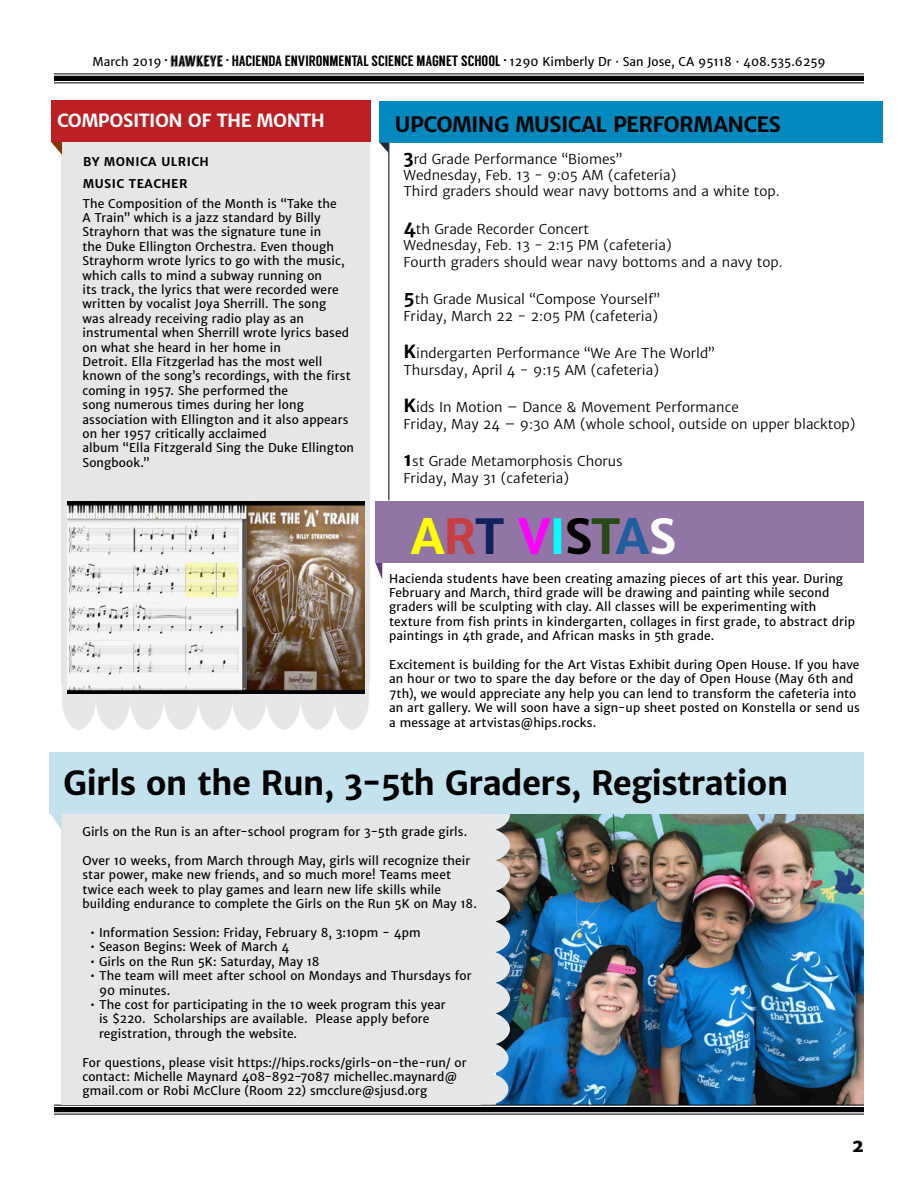
<style>
.page{position:relative;width:918px;height:1188px;background:#fff}
.page>*{position:absolute;margin:0;border:0;box-sizing:border-box;transform-origin:0 0}
.Headline2{font:700 48px "Merriweather Sans";letter-spacing:-.03em;color:#ff0}
.Headline2-2{font:700 33px "Merriweather Sans";letter-spacing:-.03em;color:#000}
.Headline2-3{font:700 21px "Merriweather Sans";letter-spacing:-.025em;color:#000}
.Headline1{font:700 18px "Merriweather Sans";letter-spacing:-.025em;color:#fff}
.t1{font:800 18px "Merriweather Sans";color:#000}
.Text1FirstParagraph{font:13.5px "Merriweather Sans";color:#000}
.Text2FirstParagraph{font:12px/14.4px "Merriweather Sans";letter-spacing:.01em;color:#000}
.Byline2{font:700 12px "Merriweather Sans";letter-spacing:.04em;color:#000}
.s1{font-family:"Langdon";font-size:15px}
.s2{font-weight:700;font-size:18px}
.s3{color:#c83d40}
.s4{color:#11215d}
.s5{color:#f0f}
.s6{color:#0ff}
.s7{color:#000}
.s8{color:#284a15}
.s9{color:#215e9e}
.s10{color:#fff}
</style>
<div class="page">
<svg style="left:62px;top:683px;width:307px;height:47px"></svg>
<div style="left:62px;top:106px;width:308px;height:577px;background:#e6e6e6"></div>
<img style="left:496px;top:814px;width:368px;height:291px">
<hr style="left:388px;top:109px;width:1px;height:391px;background:#000">
<div style="left:54px;top:76px;width:810px;height:5px;background:#000"></div>
<hr style="left:54px;top:74px;width:810px;height:1px;background:#000">
<hr style="left:54px;top:82px;width:810px;height:1px;background:#000">
<div style="left:54px;top:1107px;width:810px;height:5px;background:#000"></div>
<hr style="left:54px;top:1114px;width:810px;height:1px;background:#000">
<hr style="left:54px;top:1105px;width:810px;height:1px;background:#000">
<svg style="left:482px;top:813px;width:28px;height:291px;background:#cad1d6"></svg>
<div style="left:62px;top:757px;width:420px;height:348px;background:#e6e6e6"></div>
<svg style="left:51px;top:142px;width:11px;height:13px"></svg>
<div style="left:51px;top:100px;width:319px;height:42px;background:#bc2024"></div>
<div style="left:380px;top:101px;width:504px;height:42px;background:#0389be"></div>
<svg style="left:380px;top:143px;width:9px;height:10px"></svg>
<svg style="left:50px;top:813px;width:12px;height:17px"></svg>
<div style="left:50px;top:752px;width:814px;height:61px;background:#c3e2ed"></div>
<svg style="left:375px;top:563px;width:7px;height:16px"></svg>
<div style="left:375px;top:502px;width:489px;height:61px;background:#9075a5"></div>
<img style="left:68px;top:502px;width:296px;height:192px">
<p class="Text2FirstParagraph" style="left:93px;top:54px;width:735px">March 2019 <sup>.</sup> <span class="s1">HAWKEYE </span><sup>.</sup> <span class="s1">HACIENDA ENVIRONMENTAL SCIENCE MAGNET SCHOOL </span><sup>.</sup> 1290 Kimberly Dr · San Jose, CA 95118 · 408.535.6259</p>
<p class="Headline1" style="left:57px;top:110px;width:270px">COMPOSITION OF THE MONTH</p>
<p class="Headline2-3" style="left:395px;top:111px;width:388px">UPCOMING MUSICAL PERFORMANCES</p>
<p class="Text1FirstParagraph" style="left:404px;top:151px;width:220px"><span class="s2">3</span>rd Grade Performance “Biomes”</p>
<p class="Text1FirstParagraph" style="left:404px;top:167px;width:274px">Wednesday, Feb. 13 - 9:05 AM (cafeteria)</p>
<p class="Text1FirstParagraph" style="left:404px;top:183px;width:378px">Third graders should wear navy bottoms and a white top.</p>
<p class="Text1FirstParagraph" style="left:404px;top:221px;width:187px"><span class="s2">4</span>th Grade Recorder Concert</p>
<p class="Text1FirstParagraph" style="left:404px;top:237px;width:270px">Wednesday, Feb. 13 - 2:15 PM (cafeteria)</p>
<p class="Text1FirstParagraph" style="left:404px;top:253px;width:381px">Fourth graders should wear navy bottoms and a navy top.</p>
<p class="Text1FirstParagraph" style="left:404px;top:291px;width:258px"><span class="s2">5</span>th Grade Musical “Compose Yourself”</p>
<p class="Text1FirstParagraph" style="left:404px;top:307px;width:256px">Friday, March 22 - 2:05 PM (cafeteria)</p>
<p class="Text1FirstParagraph" style="left:404px;top:345px;width:313px"><span class="s2">K</span>indergarten Performance “We Are The World”</p>
<p class="Text1FirstParagraph" style="left:404px;top:361px;width:257px">Thursday, April 4 - 9:15 AM (cafeteria)</p>
<p class="Text1FirstParagraph" style="left:404px;top:399px;width:337px"><span class="s2">K</span>ids In Motion – Dance &amp; Movement Performance</p>
<p class="Text1FirstParagraph" style="left:404px;top:415px;width:453px">Friday, May 24 – 9:30 AM (whole school, outside on upper blacktop)</p>
<p class="Text1FirstParagraph" style="left:404px;top:453px;width:221px"><span class="s2">1</span>st Grade Metamorphosis Chorus</p>
<p class="Text1FirstParagraph" style="left:404px;top:469px;width:167px">Friday, May 31 (cafeteria)</p>
<p class="Byline2" style="left:83px;top:155px;width:127px">BY MONICA ULRICH</p>
<p class="Byline2" style="left:83px;top:176px;width:106px">MUSIC TEACHER</p>
<p class="Text2FirstParagraph" style="left:82px;top:196px;width:264px">The Composition of the Month is “Take the A Train” which is a jazz standard by Billy Strayhorn that was the signature tune in<br>the Duke Ellington Orchestra. Even though Strayhorm wrote lyrics to go with the music, which calls to mind a subway running on<br>its track, the lyrics that were recorded were written by vocalist Joya Sherrill. The song</p>
<p class="Text2FirstParagraph" style="left:82px;top:311px;width:268px">was already receiving radio play as an instrumental when Sherrill wrote lyrics based on what she heard in her home in</p>
<p class="Text2FirstParagraph" style="left:82px;top:355px;width:270px">Detroit. Ella Fitzgerlad has the most well known of the song’s recordings, with the first coming in 1957. She performed the</p>
<p class="Text2FirstParagraph" style="left:82px;top:398px;width:267px">song numerous times during her long association with Ellington and it also appears on her 1957 critically acclaimed</p>
<p class="Text2FirstParagraph" style="left:82px;top:441px;width:273px">album “Ella Fitzgerald Sing the Duke Ellington<br>Songbook.”</p>
<p class="Headline2" style="left:411px;top:507px;width:267px">A<span class="s3">R</span><span class="s4">T</span> <span class="s5">V</span><span class="s6">I</span><span class="s7">S</span><span class="s8">T</span><span class="s9">A</span><span class="s10">S</span></p>
<p class="Text2FirstParagraph" style="left:389px;top:571px;width:467px">Hacienda students have been creating amazing pieces of art this year. During February and March, third grade will be drawing and painting while second graders will be sculpting with clay. All classes will be experimenting with texture from fish prints in kindergarten, collages in first grade, to abstract drip paintings in 4th grade, and African masks in 5th grade.</p>
<p class="Text2FirstParagraph" style="left:389px;top:658px;width:472px">Excitement is building for the Art Vistas Exhibit during Open House. If you have an hour or two to spare the day before or the day of Open House (May 6th and 7th), we would appreciate any help you can lend to transform the cafeteria into an art gallery. We will soon have a sign-up sheet posted on Konstella or send us a message at artvistas@hips.rocks.</p>
<p class="Headline2-2" style="left:63px;top:763px;width:727px">Girls on the Run, 3-5th Graders, Registration</p>
<p class="Text2FirstParagraph" style="left:82px;top:825px;width:386px">Girls on the Run is an after-school program for 3-5th grade girls.</p>
<p class="Text2FirstParagraph" style="left:82px;top:853px;width:396px">Over 10 weeks, from March through May, girls will recognize their star power, make new friends, and so much more! Teams meet twice each week to play games and learn new life skills while building endurance to complete the Girls on the Run 5K on May 18.</p>
<p class="Text2FirstParagraph" style="left:90px;top:925px;width:332px">• Information Session: Friday, February 8, 3:10pm - 4pm</p>
<p class="Text2FirstParagraph" style="left:90px;top:940px;width:201px">• Season Begins: Week of March 4</p>
<p class="Text2FirstParagraph" style="left:90px;top:954px;width:231px">• Girls on the Run 5K: Saturday, May 18</p>
<p class="Text2FirstParagraph" style="left:99px;top:969px;width:374px;text-indent:-9px">• The team will meet after school on Mondays and Thursdays for<br>90 minutes.</p>
<p class="Text2FirstParagraph" style="left:99px;top:997px;width:348px;text-indent:-9px">• The cost for participating in the 10 week program this year is $220. Scholarships are available. Please apply before registration, through the website.</p>
<p class="Text2FirstParagraph" style="left:82px;top:1055px;width:386px">For questions, please visit https://hips.rocks/girls-on-the-run/ or contact: Michelle Maynard 408-892-7087 michellec.maynard@ gmail.com or Robi McClure (Room 22) smcclure@sjusd.org</p>
<p class="t1" style="left:852px;top:1134px;width:14px">2</p>
</div>
